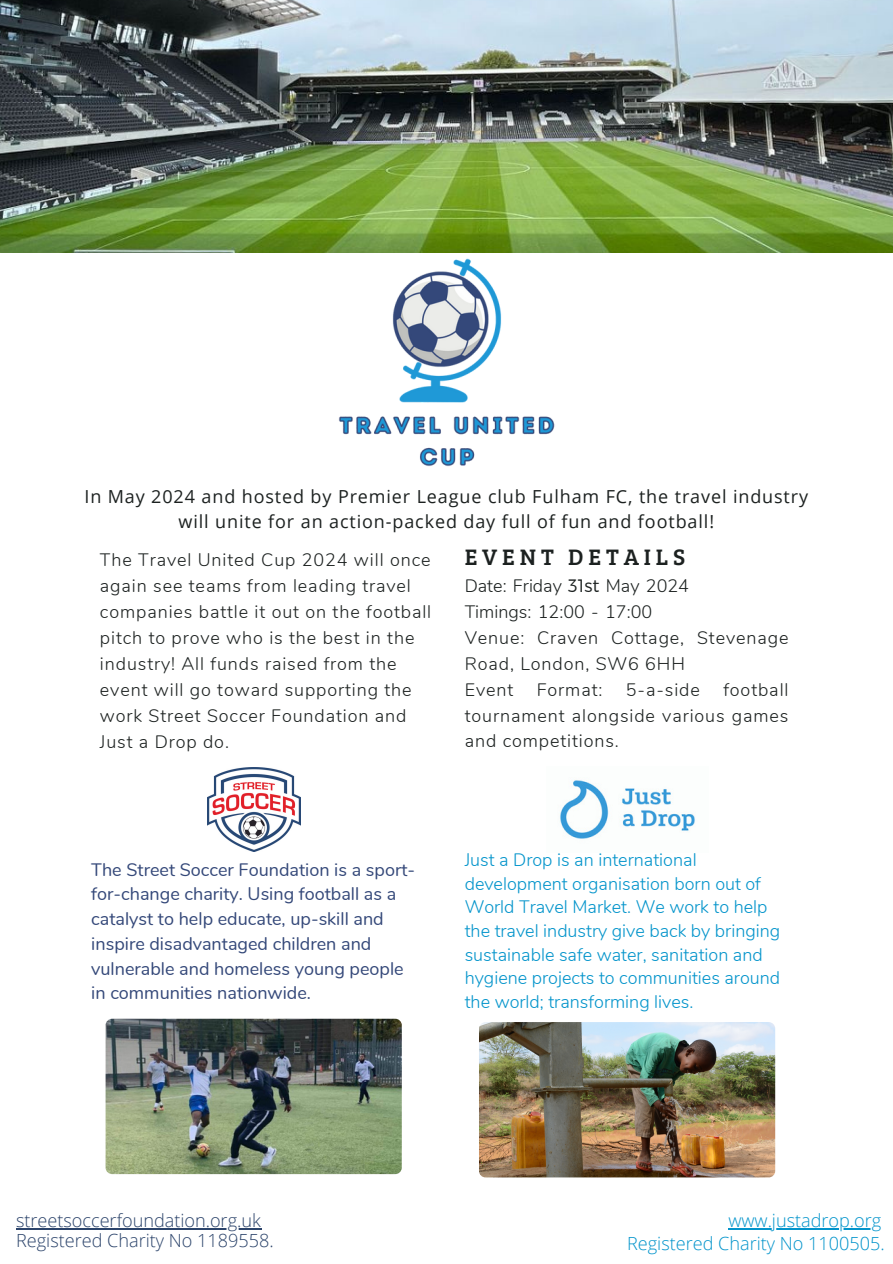
<style>
.page{position:relative;width:893px;height:1264px;background:#fff}
.page>*{position:absolute;margin:0;border:0;box-sizing:border-box;transform-origin:0 0}
.t1{font:23.1px "Bree Serif";letter-spacing:.21em;color:#1c2120}
.t2{font:300 18.15px "Open Sans";color:#2c446b}
.t3{font:300 18.15px "Open Sans";color:#0394cb}
.t4{font:300 18px/25.8px "Nunito";letter-spacing:.05em;color:#1c2120}
.t5{font:300 18px/23.7px "Nunito";color:#0394cb}
.t6{font:18px/24.8px "Nunito";color:#344879}
.t7{font:18px/25.8px "Open Sans";letter-spacing:.05em;color:#1c2120;text-align:center}
.s1{font-family:"Montserrat"}
</style>
<div class="page">
<img style="left:301px;top:252px;width:291px;height:215px">
<img style="left:0;top:0;width:892px;height:252px">
<img style="left:560px;top:780px;width:135px;height:59px">
<img style="left:207px;top:767px;width:93px;height:84px">
<img style="left:106px;top:1018px;width:295px;height:156px;border-radius:7px">
<img style="left:479px;top:1022px;width:296px;height:155px;border-radius:7px">
<hr style="left:728px;top:1228px;width:153px;height:1px;background:#0394cb">
<hr style="left:16px;top:1228px;width:245px;height:1px;background:#2c446b">
<p class="t7" style="left:84px;top:482px;width:725px">In May 2024 and hosted by Premier League club Fulham FC, the travel industry will unite for an action-packed day full of fun and football!</p>
<p class="t4" style="left:100px;top:547px;width:332px">The Travel United Cup 2024 will once</p>
<p class="t1" style="left:464px;top:540px;width:222px">EVENT DETAILS</p>
<p class="t4" style="left:100px;top:573px;width:333px">again see teams from leading travel companies battle it out on the football pitch to prove who is the best in the industry! All funds raised from the event will go toward supporting the work Street Soccer Foundation and<br>Just a Drop do.</p>
<p class="t4" style="left:464px;top:573px;width:325px">Date: Friday <span class="s1">31st</span> May 2024<br>Timings: 12:00 - 17:00<br>Venue: Craven Cottage, Stevenage<br>Road, London, SW6 6HH<br>Event</p>
<p class="t4" style="left:464px;top:677px;width:325px;text-align:justify;text-indent:259px">football tournament alongside various games and competitions.</p>
<p class="t4" style="left:536px;top:677px;width:67px">Format:</p>
<p class="t4" style="left:626px;top:677px;width:75px">5-a-side</p>
<p class="t6" style="left:91px;top:857px;width:325px">The Street Soccer Foundation is a sport&shy;for-change charity. Using football as a catalyst to help educate, up-skill and inspire disadvantaged children and vulnerable and homeless young people in communities nationwide.</p>
<p class="t5" style="left:464px;top:848px;width:317px">Just a Drop is an international development organisation born out of World Travel Market. We work to help the travel industry give back by bringing sustainable safe water, sanitation and hygiene projects to communities around the world; transforming lives.</p>
<p class="t2" style="left:16px;top:1207px;width:246px">streetsoccerfoundation.org.uk</p>
<p class="t3" style="left:728px;top:1207px;width:154px">www.justadrop.org</p>
<p class="t2" style="left:16px;top:1227px;width:259px">Registered Charity No 1189558.</p>
<p class="t3" style="left:627px;top:1230px;width:259px">Registered Charity No 1100505.</p>
</div>
